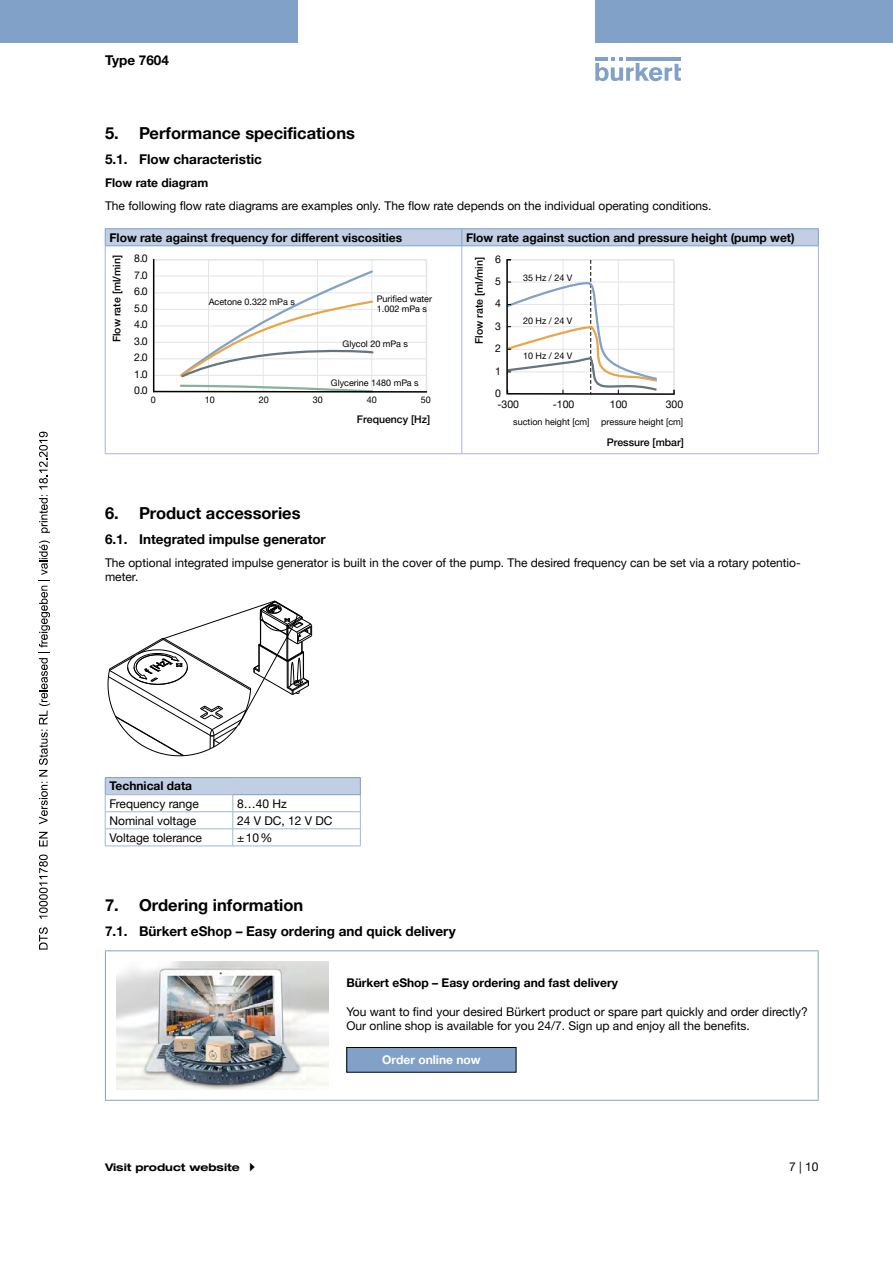
<style>
.page{position:relative;width:893px;height:1263px;background:#fff}
.page>*{position:absolute;margin:0;border:0;box-sizing:border-box;transform-origin:0 0}
.t1{font:700 16.5px "Helvetica Neue LTW1 G";color:#000}
.t2{font:700 13.5px "Helvetica Neue LTW1 G";color:#000}
.t3{font:12px/14.4px "Helvetica Neue LTW1 G";color:#000}
.t4{font:700 12px "Helvetica Neue LTW1 G";color:#000}
.t5{font:700 12px "Helvetica Neue LTW1 G";color:#fff}
.t6{font:500 10.5px "Helvetica Neue LTW1 G";color:#000}
.t7{font:700 10.5px "Helvetica Neue LTW1 G";color:#000}
.t8{font:10.5px/16.4px "Helvetica Neue LTW1 G";color:#000}
.t9{font:700 expanded 10.5px "Helvetica Neue LTW1 G";color:#000}
.t10{font:9px/10.8px "Helvetica Neue LTW1 G";color:#000}
</style>
<div class="page">
<svg style="left:595px;top:57px;width:86px;height:24px"></svg>
<hr style="left:626px;top:57px;width:55px;height:4px;background:#81a1c8">
<div style="left:0;top:0;width:298px;height:42px;background:#81a1c8"></div>
<div style="left:595px;top:0;width:298px;height:42px;background:#81a1c8"></div>
<hr style="left:105px;top:246px;width:1px;height:207px;background:#a1b7d6">
<hr style="left:462px;top:246px;width:1px;height:207px;background:#a1b7d6">
<hr style="left:105px;top:453px;width:357px;height:1px;background:#a1b7d6">
<hr style="left:462px;top:453px;width:357px;height:1px;background:#a1b7d6">
<hr style="left:818px;top:246px;width:1px;height:207px;background:#a1b7d6">
<hr style="left:105px;top:228px;width:357px;height:1px;background:#81a1c8">
<hr style="left:105px;top:246px;width:357px;height:1px;background:#81a1c8">
<hr style="left:462px;top:228px;width:357px;height:1px;background:#81a1c8">
<hr style="left:462px;top:246px;width:357px;height:1px;background:#81a1c8">
<svg style="left:105px;top:229px;width:714px;height:17px"></svg>
<hr style="left:208px;top:260px;width:1px;height:132px;background:#e3e4e4">
<hr style="left:263px;top:260px;width:1px;height:132px;background:#e3e4e4">
<hr style="left:317px;top:259px;width:1px;height:133px;background:#e3e4e4">
<hr style="left:371px;top:260px;width:1px;height:132px;background:#e3e4e4">
<hr style="left:426px;top:260px;width:1px;height:132px;background:#e3e4e4">
<hr style="left:154px;top:259px;width:273px;height:2px;background:#e3e4e4">
<hr style="left:154px;top:276px;width:273px;height:1px;background:#e3e4e4">
<hr style="left:154px;top:292px;width:272px;height:1px;background:#e3e4e4">
<hr style="left:154px;top:309px;width:272px;height:1px;background:#e3e4e4">
<hr style="left:154px;top:325px;width:272px;height:1px;background:#e3e4e4">
<hr style="left:154px;top:342px;width:272px;height:1px;background:#e3e4e4">
<hr style="left:154px;top:358px;width:272px;height:1px;background:#e3e4e4">
<hr style="left:154px;top:375px;width:272px;height:1px;background:#e3e4e4">
<svg style="left:178px;top:270px;width:197px;height:121px"></svg>
<hr style="left:153px;top:259px;width:1px;height:133px;background:#000">
<hr style="left:153px;top:391px;width:274px;height:2px;background:#000">
<hr style="left:673px;top:260px;width:2px;height:134px;background:#e3e4e4">
<hr style="left:507px;top:393px;width:168px;height:2px;background:#000">
<hr style="left:508px;top:259px;width:166px;height:2px;background:#e3e4e4">
<hr style="left:508px;top:282px;width:166px;height:1px;background:#e3e4e4">
<hr style="left:508px;top:304px;width:166px;height:1px;background:#e3e4e4">
<hr style="left:508px;top:326px;width:166px;height:1px;background:#e3e4e4">
<hr style="left:508px;top:349px;width:166px;height:1px;background:#e3e4e4">
<hr style="left:508px;top:371px;width:166px;height:1px;background:#e3e4e4">
<svg style="left:506px;top:259px;width:153px;height:135px"></svg>
<svg style="left:107px;top:600px;width:206px;height:157px"></svg>
<div style="left:105px;top:778px;width:255px;height:17px;background:#c1cee3"></div>
<hr style="left:233px;top:846px;width:128px;height:1px;background:#a1b7d6">
<hr style="left:105px;top:777px;width:128px;height:1px;background:#81a1c8">
<hr style="left:233px;top:777px;width:128px;height:1px;background:#81a1c8">
<svg style="left:360px;top:778px;width:1px;height:68px"></svg>
<hr style="left:233px;top:794px;width:128px;height:1px;background:#81a1c8">
<hr style="left:105px;top:794px;width:128px;height:1px;background:#a1b7d6">
<svg style="left:105px;top:778px;width:1px;height:68px"></svg>
<svg style="left:233px;top:795px;width:1px;height:51px"></svg>
<hr style="left:105px;top:846px;width:128px;height:1px;background:#a1b7d6">
<hr style="left:233px;top:811px;width:128px;height:1px;background:#a1b7d6">
<hr style="left:233px;top:828px;width:128px;height:1px;background:#a1b7d6">
<hr style="left:105px;top:811px;width:128px;height:1px;background:#a1b7d6">
<hr style="left:105px;top:828px;width:128px;height:1px;background:#a1b7d6">
<hr style="left:338px;top:950px;width:481px;height:1px;background:#81a1c8">
<hr style="left:818px;top:951px;width:1px;height:149px;background:#81a1c8">
<hr style="left:338px;top:1100px;width:481px;height:1px;background:#81a1c8">
<hr style="left:105px;top:950px;width:233px;height:1px;background:#81a1c8">
<hr style="left:105px;top:951px;width:1px;height:149px;background:#81a1c8">
<hr style="left:105px;top:1100px;width:233px;height:1px;background:#81a1c8">
<img style="left:116px;top:962px;width:213px;height:127px">
<div style="left:347px;top:1047px;width:169px;height:25px;background:#81a1c8"></div>
<div style="left:346px;top:1047px;width:170px;height:25px;border:1px solid #000"></div>
<svg style="left:39px;top:927px;width:9px;height:22px"></svg>
<svg style="left:39px;top:854px;width:9px;height:65px"></svg>
<svg style="left:39px;top:832px;width:9px;height:14px"></svg>
<svg style="left:39px;top:782px;width:9px;height:42px"></svg>
<svg style="left:39px;top:540px;width:11px;height:236px"></svg>
<svg style="left:39px;top:495px;width:11px;height:38px"></svg>
<svg style="left:39px;top:432px;width:9px;height:57px"></svg>
<p class="t2" style="left:105px;top:52px;width:65px">Type 7604</p>
<h1 class="t1" style="left:105px;top:123px;width:251px">5. Performance specifications</h1>
<p class="t2" style="left:105px;top:151px;width:158px">5.1. Flow characteristic</p>
<p class="t4" style="left:105px;top:175px;width:105px">Flow rate diagram</p>
<p class="t3" style="left:105px;top:198px;width:608px">The following flow rate diagrams are examples only. The flow rate depends on the individual operating conditions.</p>
<p class="t4" style="left:109px;top:230px;width:294px">Flow rate against frequency for different viscosities</p>
<p class="t4" style="left:466px;top:230px;width:330px">Flow rate against suction and pressure height (pump wet)</p>
<p class="t7" style="left:116px;top:227px;width:116px">for different viscosities</p>
<p class="t7" style="left:476px;top:228px;width:160px">and pressure height (pump wet)</p>
<p class="t6" style="left:110px;top:342px;width:89px;rotate:-90deg">Flow rate [ml/min]</p>
<p class="t8" style="left:134px;top:250px;width:15px">8.0</p>
<p class="t8" style="left:134px;top:267px;width:15px">7.0</p>
<p class="t8" style="left:134px;top:283px;width:15px">6.0</p>
<p class="t8" style="left:134px;top:300px;width:15px">5.0</p>
<p class="t8" style="left:134px;top:316px;width:15px">4.0</p>
<p class="t8" style="left:134px;top:333px;width:15px">3.0</p>
<p class="t8" style="left:134px;top:349px;width:15px">2.0</p>
<p class="t8" style="left:134px;top:366px;width:15px">1.0<br>0.0</p>
<p class="t10" style="left:209px;top:296px;width:88px">Acetone 0.322 mPa s</p>
<p class="t10" style="left:377px;top:293px;width:57px">Purified water<br>1.002 mPa s</p>
<p class="t10" style="left:343px;top:338px;width:67px">Glycol 20 mPa s</p>
<p class="t10" style="left:331px;top:377px;width:89px">Glycerine 1480 mPa s</p>
<p class="t10" style="left:151px;top:395px;width:7px">0</p>
<p class="t10" style="left:205px;top:395px;width:12px">10</p>
<p class="t10" style="left:259px;top:395px;width:12px">20</p>
<p class="t10" style="left:313px;top:395px;width:12px">30</p>
<p class="t10" style="left:367px;top:395px;width:12px">40</p>
<p class="t10" style="left:421px;top:395px;width:12px">50</p>
<p class="t6" style="left:357px;top:413px;width:75px">Frequency [Hz]</p>
<p class="t6" style="left:473px;top:344px;width:89px;rotate:-90deg">Flow rate [ml/min]</p>
<p class="t8" style="left:495px;top:251px;width:7px">6</p>
<p class="t8" style="left:495px;top:273px;width:7px">5</p>
<p class="t8" style="left:495px;top:295px;width:7px">4</p>
<p class="t8" style="left:495px;top:318px;width:7px">3</p>
<p class="t8" style="left:495px;top:340px;width:7px">2</p>
<p class="t8" style="left:495px;top:363px;width:7px">1</p>
<p class="t8" style="left:495px;top:385px;width:7px">0</p>
<p class="t10" style="left:523px;top:272px;width:51px">35 Hz / 24 V</p>
<p class="t10" style="left:523px;top:316px;width:51px">20 Hz / 24 V</p>
<p class="t10" style="left:523px;top:351px;width:51px">10 Hz / 24 V</p>
<p class="t8" style="left:497px;top:396px;width:23px">-300</p>
<p class="t8" style="left:553px;top:396px;width:23px">-100</p>
<p class="t8" style="left:610px;top:396px;width:19px">100</p>
<p class="t8" style="left:666px;top:396px;width:19px">300</p>
<p class="t6" style="left:607px;top:436px;width:79px">Pressure [mbar]</p>
<p class="t10" style="left:513px;top:416px;width:78px">suction height [cm]</p>
<p class="t10" style="left:601px;top:416px;width:84px">pressure height [cm]</p>
<h1 class="t1" style="left:105px;top:503px;width:197px">6. Product accessories</h1>
<p class="t2" style="left:105px;top:531px;width:222px">6.1. Integrated impulse generator</p>
<p class="t3" style="left:105px;top:555px;width:696px">The optional integrated impulse generator is built in the cover of the pump. The desired frequency can be set via a rotary potentio&shy;meter.</p>
<p class="t4" style="left:109px;top:779px;width:84px">Technical data</p>
<p class="t3" style="left:109px;top:796px;width:91px">Frequency range</p>
<p class="t3" style="left:237px;top:796px;width:51px">8…40 Hz</p>
<p class="t3" style="left:109px;top:813px;width:88px">Nominal voltage</p>
<p class="t3" style="left:237px;top:813px;width:97px">24 V DC, 12 V DC</p>
<p class="t3" style="left:109px;top:830px;width:94px">Voltage tolerance</p>
<p class="t3" style="left:237px;top:830px;width:37px">±10%</p>
<h1 class="t1" style="left:105px;top:895px;width:200px">7. Ordering information</h1>
<p class="t2" style="left:105px;top:923px;width:352px">7.1. Bürkert eShop – Easy ordering and quick delivery</p>
<p class="t4" style="left:346px;top:975px;width:273px">Bürkert eShop – Easy ordering and fast delivery</p>
<p class="t3" style="left:346px;top:1004px;width:463px">You want to find your desired Bürkert product or spare part quickly and order -directly?<br>Our online shop is available for you 24/7. Sign up and enjoy all the benefits.</p>
<p class="t5" style="left:382px;top:1052px;width:100px">Order online now</p>
<p class="t9" style="left:105px;top:1161px;width:136px">Visit product website</p>
<p class="t3" style="left:789px;top:1159px;width:31px">7 | 10</p>
</div>
